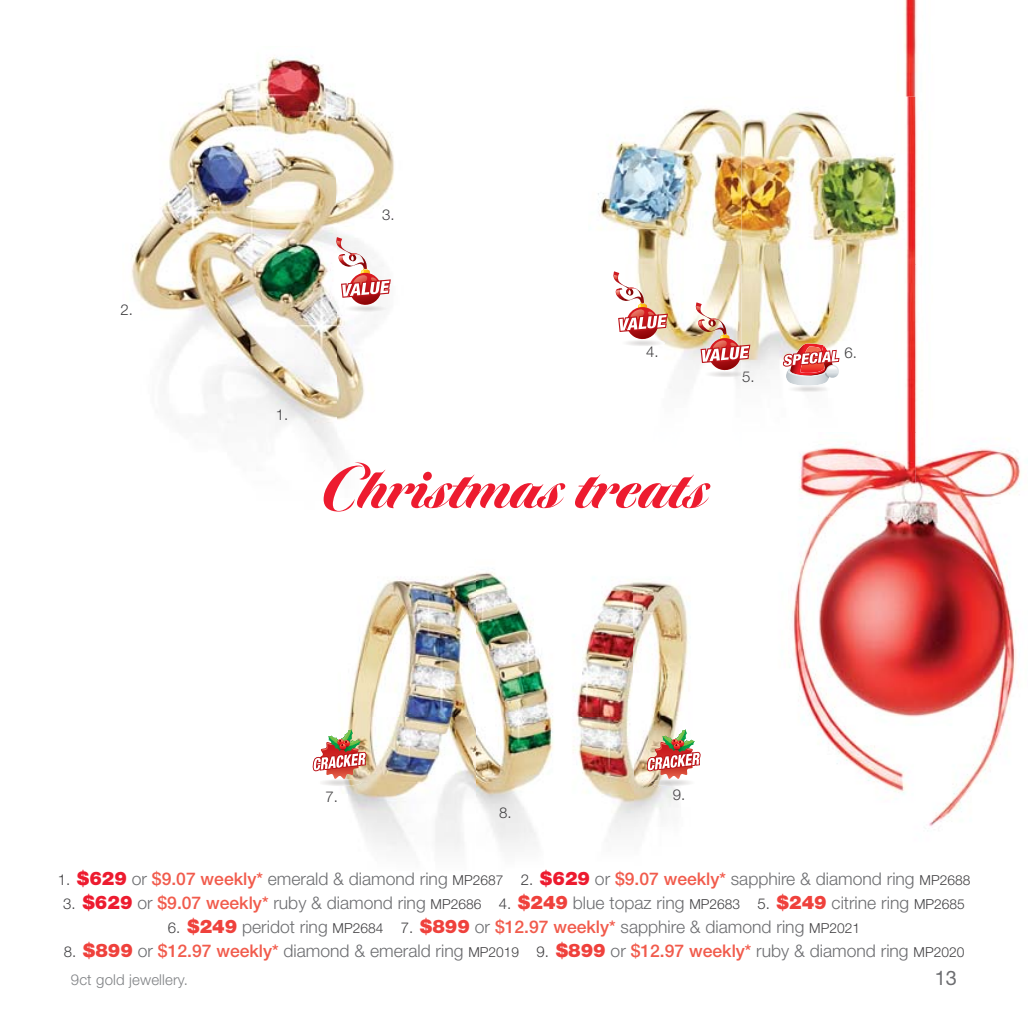
<style>
.page{position:relative;width:1028px;height:1028px;background:#fff}
.page>*{position:absolute;margin:0;border:0;box-sizing:border-box;transform-origin:0 0}
.t1{font:900 65px "Tangier";color:#ed1b2f}
.t2{font:20px "Helvetica Neue LT Pro";color:#6d6e71}
.t3{font:300 17.5px "Helvetica Neue LT Pro";color:#6d6e71}
.t4{font:300 15px "Helvetica Neue LT Pro";letter-spacing:.01em;color:#808285}
.t5{font:300 15px "Helvetica Neue LT Pro";color:#414042}
.t6{font:300 15px "Helvetica Neue LT Pro";color:#414142}
.s1{color:#414042}
.s2{font-size:15px;color:#414042}
.s3{font-weight:900;font-size:18.75px;color:#ed1b2f}
.s4{font-weight:500;color:#f15b4c}
.s5{font-size:13.75px;color:#414042}
.s6{font-weight:900;font-size:18.75px;color:#ef413c}
</style>
<div class="page">
<img style="left:792px;top:0;width:236px;height:829px">
<img style="left:598px;top:97px;width:317px;height:419px">
<img style="left:131px;top:57px;width:263px;height:400px">
<img style="left:347px;top:568px;width:342px;height:282px">
<svg style="left:334px;top:237px;width:58px;height:220px"></svg>
<svg style="left:611px;top:271px;width:58px;height:230px"></svg>
<svg style="left:694px;top:302px;width:59px;height:214px"></svg>
<img style="left:786px;top:386px;width:44px;height:6px">
<svg style="left:782px;top:336px;width:58px;height:50px"></svg>
<img style="left:312px;top:729px;width:55px;height:69px">
<img style="left:645px;top:729px;width:56px;height:69px">
<p class="t5" style="left:120px;top:304px;width:14px">2.</p>
<p class="t5" style="left:382px;top:210px;width:14px">3.</p>
<p class="t5" style="left:276px;top:409px;width:14px">1.</p>
<p class="t5" style="left:646px;top:346px;width:14px">4.</p>
<p class="t6" style="left:742px;top:371px;width:14px">5<span class="s1">.</span></p>
<h1 class="t1" style="left:319px;top:447px;width:390px">Christmas treats</h1>
<p class="t5" style="left:844px;top:347px;width:14px">6.</p>
<p class="t5" style="left:325px;top:791px;width:14px">7.</p>
<p class="t5" style="left:499px;top:807px;width:14px">8.</p>
<p class="t5" style="left:673px;top:789px;width:14px">9.</p>
<p class="t3" style="left:58px;top:872px;width:914px"><span class="s2">1.</span> <span class="s3">$629</span> or <span class="s4">$9.07 weekly*</span> emerald &amp; diamond ring <span class="s5">MP2687</span> <span class="s2">2.</span> <span class="s3">$629</span> or <span class="s4">$9.07 weekly*</span> sapphire &amp; diamond ring <span class="s5">MP2688</span></p>
<p class="t3" style="left:63px;top:896px;width:903px"><span class="s2">3.</span> <span class="s3">$629</span> or <span class="s4">$9.07 weekly*</span> ruby &amp; diamond ring <span class="s5">MP2686</span> <span class="s2">4.</span> <span class="s6">$249</span> blue topaz ring <span class="s5">MP2683</span> <span class="s2">5.</span> <span class="s6">$249</span> citrine ring <span class="s5">MP2685</span></p>
<p class="t3" style="left:168px;top:920px;width:693px"><span class="s2">6.</span> <span class="s6">$249</span> peridot ring <span class="s5">MP2684</span> <span class="s2">7.</span> <span class="s6">$899</span> or <span class="s4">$12.97 weekly*</span> sapphire &amp; diamond ring <span class="s5">MP2021</span></p>
<p class="t3" style="left:64px;top:944px;width:902px"><span class="s2">8.</span> <span class="s6">$899</span> or <span class="s4">$12.97 weekly*</span> diamond &amp; emerald ring <span class="s5">MP2019</span> <span class="s2">9.</span> <span class="s6">$899</span> or <span class="s4">$12.97 weekly*</span> ruby &amp; diamond ring <span class="s5">MP2020</span></p>
<p class="t4" style="left:71px;top:974px;width:118px">9ct gold jewellery.</p>
<p class="t2" style="left:934px;top:970px;width:24px">13</p>
</div>
